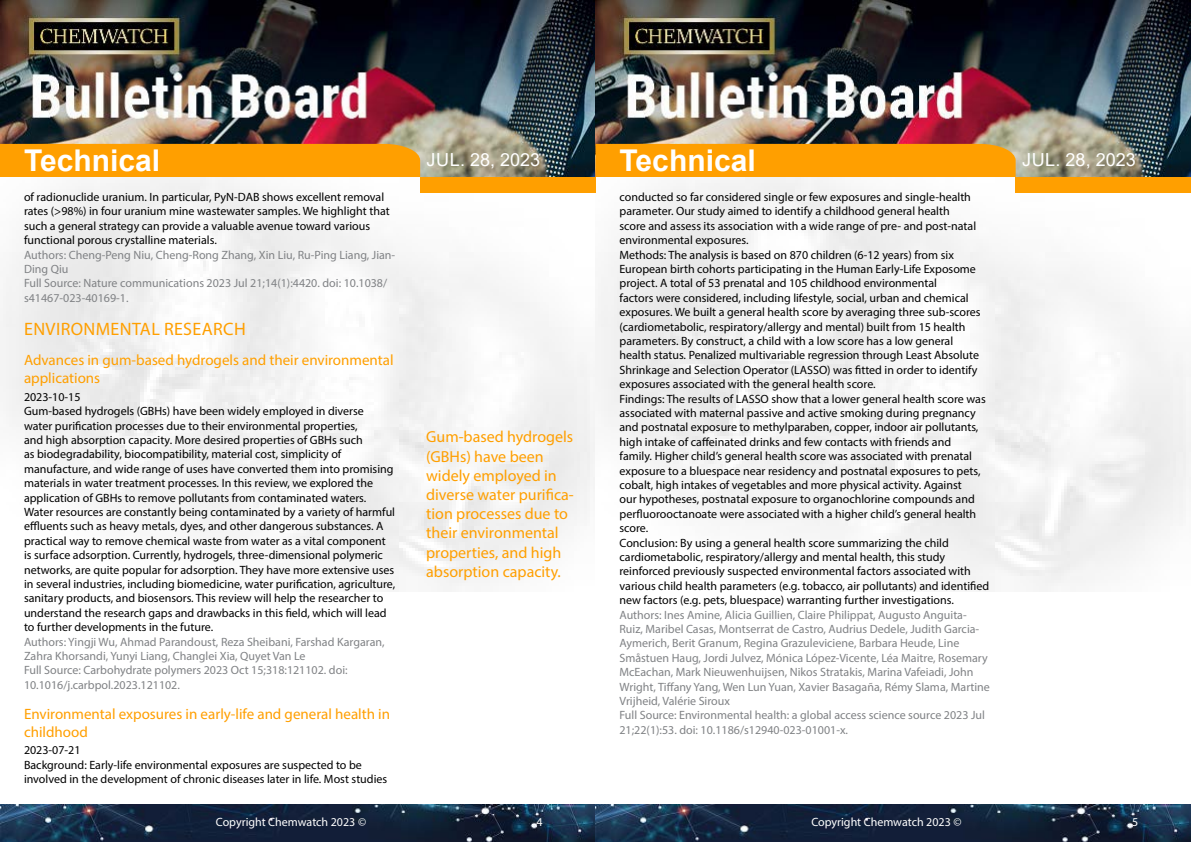
<style>
.page{position:relative;width:1191px;height:842px;background:#fff}
.page>*{position:absolute;margin:0;border:0;box-sizing:border-box;transform-origin:0 0}
.t1{font:700 30px "Arial";color:#fff}
.t2{font:18px "Arial";color:#fff}
.t3{font:18px "Myriad Pro";letter-spacing:.02em;color:#ff9f00}
.t4{font:16px/19.2px "Myriad Pro";color:#ff9f00}
.t5{font:15px/18px "Myriad Pro";color:#ff9f00}
.t6{font:12px/14.4px "Myriad Pro";color:#000}
.t7{font:12px/14.4px "Myriad Pro";color:#808285}
.t8{font:12px "Myriad Pro";color:#fff}
</style>
<div class="page">
<img style="left:0;top:0;width:1191px;height:592px">
<div style="left:420px;top:177px;width:175px;height:15px;background:#ff9f00"></div>
<div style="left:1015px;top:177px;width:176px;height:15px;background:#ff9f00"></div>
<div style="left:0;top:144px;width:420px;height:33px;background:#ff9f00"></div>
<div style="left:595px;top:144px;width:420px;height:33px;background:#ff9f00"></div>
<img style="left:0;top:804px;width:1191px;height:38px">
<h1 class="t1" style="left:24px;top:139px;width:138px">Technical</h1>
<h1 class="t1" style="left:619px;top:139px;width:138px">Technical</h1>
<p class="t6" style="left:24px;top:190px;width:367px">of radionuclide uranium. In particular, PyN-DAB shows excellent removal rates (&gt;98%) in four uranium mine wastewater samples. We highlight that such a general strategy can provide a valuable avenue toward various functional porous crystalline materials.</p>
<p class="t7" style="left:24px;top:247px;width:373px">Authors: Cheng-Peng Niu, Cheng-Rong Zhang, Xin Liu, Ru-Ping Liang, Jian-Ding Qiu<br>Full Source: Nature communications 2023 Jul 21;14(1):4420. doi: 10.1038/ s41467-023-40169-1.</p>
<h2 class="t3" style="left:24px;top:318px;width:223px">ENVIRONMENTAL RESEARCH</h2>
<p class="t5" style="left:24px;top:351px;width:371px">Advances in gum-based hydrogels and their environmental applications</p>
<p class="t6" style="left:24px;top:389px;width:373px">2023-10-15<br>Gum-based hydrogels (GBHs) have been widely employed in diverse water purification processes due to their environmental properties,<br>and high absorption capacity. More desired properties of GBHs such<br>as biodegradability, biocompatibility, material cost, simplicity of manufacture, and wide range of uses have converted them into promising materials in water treatment processes. In this review, we explored the application of GBHs to remove pollutants from contaminated waters.<br>Water resources are constantly being contaminated by a variety of harmful effluents such as heavy metals, dyes, and other dangerous substances. A practical way to remove chemical waste from water as a vital component is surface adsorption. Currently, hydrogels, three-dimensional polymeric networks, are quite popular for adsorption. They have more extensive uses in several industries, including biomedicine, water purification, agriculture, sanitary products, and biosensors. This review will help the researcher to understand the research gaps and drawbacks in this field, which will lead to further developments in the future.</p>
<p class="t7" style="left:24px;top:634px;width:362px">Authors: Yingji Wu, Ahmad Parandoust, Reza Sheibani, Farshad Kargaran, Zahra Khorsandi, Yunyi Liang, Changlei Xia, Quyet Van Le<br>Full Source: Carbohydrate polymers 2023 Oct 15;318:121102. doi:<br>10.1016/j.carbpol.2023.121102.</p>
<p class="t5" style="left:24px;top:705px;width:367px">Environmental exposures in early-life and general health in childhood</p>
<p class="t6" style="left:24px;top:743px;width:365px">2023-07-21<br>Background: Early-life environmental exposures are suspected to be involved in the development of chronic diseases later in life. Most studies</p>
<h2 class="t2" style="left:426px;top:148px;width:115px">Jul. 28, 2023</h2>
<h2 class="t2" style="left:1022px;top:148px;width:115px">Jul. 28, 2023</h2>
<p class="t6" style="left:619px;top:190px;width:371px">conducted so far considered single or few exposures and single-health parameter. Our study aimed to identify a childhood general health<br>score and assess its association with a wide range of pre- and post-natal environmental exposures.<br>Methods: The analysis is based on 870 children (6-12 years) from six European birth cohorts participating in the Human Early-Life Exposome project. A total of 53 prenatal and 105 childhood environmental<br>factors were considered, including lifestyle, social, urban and chemical exposures. We built a general health score by averaging three sub-scores (cardiometabolic, respiratory/allergy and mental) built from 15 health parameters. By construct, a child with a low score has a low general<br>health status. Penalized multivariable regression through Least Absolute Shrinkage and Selection Operator (LASSO) was fitted in order to identify exposures associated with the general health score.<br>Findings: The results of LASSO show that a lower general health score was associated with maternal passive and active smoking during pregnancy and postnatal exposure to methylparaben, copper, indoor air pollutants, high intake of caffeinated drinks and few contacts with friends and<br>family. Higher child’s general health score was associated with prenatal exposure to a bluespace near residency and postnatal exposures to pets, cobalt, high intakes of vegetables and more physical activity. Against<br>our hypotheses, postnatal exposure to organochlorine compounds and perfluorooctanoate were associated with a higher child’s general health score.<br>Conclusion: By using a general health score summarizing the child cardiometabolic, respiratory/allergy and mental health, this study reinforced previously suspected environmental factors associated with various child health parameters (e.g. tobacco, air pollutants) and identified new factors (e.g. pets, bluespace) warranting further investigations.</p>
<p class="t7" style="left:619px;top:607px;width:372px">Authors: Ines Amine, Alicia Guillien, Claire Philippat, Augusto Anguita-Ruiz, Maribel Casas, Montserrat de Castro, Audrius Dedele, Judith Garcia-Aymerich, Berit Granum, Regina Grazuleviciene, Barbara Heude, Line Småstuen Haug, Jordi Julvez, Mónica López-Vicente, Léa Maitre, Rosemary McEachan, Mark Nieuwenhuijsen, Nikos Stratakis, Marina Vafeiadi, John Wright, Tiffany Yang, Wen Lun Yuan, Xavier Basagaña, Rémy Slama, Martine Vrijheid, Valérie Siroux<br>Full Source: Environmental health: a global access science source 2023 Jul 21;22(1):53. doi: 10.1186/s12940-023-01001-x.</p>
<h3 class="t4" style="left:426px;top:427px;width:149px">Gum-based hydrogels (GBHs) have been widely employed in diverse water purifica&shy;tion processes due to their environmental properties, and high absorption capacity.</h3>
<p class="t8" style="left:216px;top:815px;width:152px">Copyright Chemwatch 2023 ©</p>
<p class="t8" style="left:536px;top:815px;width:8px">4</p>
<p class="t8" style="left:811px;top:815px;width:152px">Copyright Chemwatch 2023 ©</p>
<p class="t8" style="left:1132px;top:815px;width:8px">5</p>
</div>
